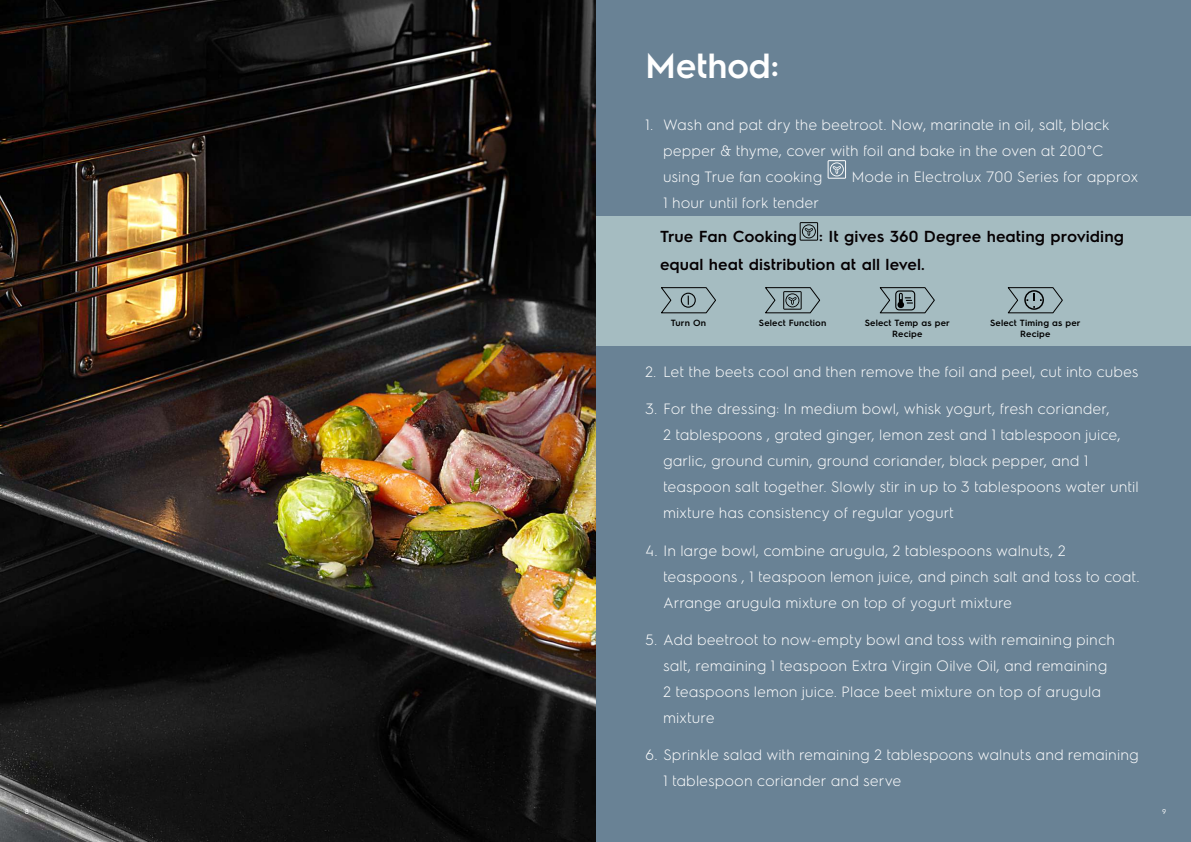
<style>
.page{position:relative;width:1191px;height:842px;background:#698295}
.page>*{position:absolute;margin:0;border:0;box-sizing:border-box;transform-origin:0 0}
.t1{font:600 35px "Electrolux Sans";letter-spacing:-.015em;color:#fff}
.t2{font:600 16px/27.2px "Electrolux Sans";letter-spacing:.005em;color:#050002}
.t3{font:300 15px/26px "Electrolux Sans";color:#fff}
.t4{font:600 9px/11px "Electrolux Sans";letter-spacing:.015em;color:#000;text-align:center}
.t5{font:7px "Electrolux Sans";color:#fff}
</style>
<div class="page">
<div style="left:595px;top:216px;width:596px;height:130px;background:#a5bcc1"></div>
<img style="left:0;top:0;width:595px;height:842px">
<svg style="left:827px;top:160px;width:19px;height:19px"></svg>
<svg style="left:799px;top:222px;width:19px;height:19px"></svg>
<svg style="left:661px;top:287px;width:55px;height:27px"></svg>
<svg style="left:879px;top:287px;width:56px;height:27px"></svg>
<svg style="left:1007px;top:287px;width:56px;height:27px"></svg>
<svg style="left:765px;top:287px;width:55px;height:27px"></svg>
<h1 class="t1" style="left:645px;top:41px;width:135px">Method:</h1>
<p class="t3" style="left:663px;top:111px;width:448px;text-indent:-18px">1. Wash and pat dry the beetroot. Now, marinate in oil, salt, black pepper &amp; thyme, cover with foil and bake in the oven at 200°C using True fan cooking</p>
<p class="t3" style="left:851px;top:163px;width:289px">Mode in Electrolux 700 Series for approx</p>
<p class="t3" style="left:663px;top:189px;width:158px">1 hour until fork tender</p>
<p class="t2" style="left:660px;top:222px;width:465px;text-indent:159px">: It gives 360 Degree heating providing equal heat distribution at all level.</p>
<p class="t2" style="left:660px;top:222px;width:139px">True Fan Cooking</p>
<p class="t4" style="left:671px;top:317px;width:37px">Turn On</p>
<p class="t4" style="left:864px;top:317px;width:87px">Select Temp as per<br>Recipe</p>
<p class="t4" style="left:990px;top:317px;width:92px">Select Timing as per<br>Recipe</p>
<p class="t4" style="left:759px;top:317px;width:69px">Select Function</p>
<p class="t3" style="left:645px;top:358px;width:495px">2. Let the beets cool and then remove the foil and peel, cut into cubes</p>
<p class="t3" style="left:663px;top:395px;width:477px;text-indent:-18px">3. For the dressing: In medium bowl, whisk yogurt, fresh coriander,<br>2 tablespoons , grated ginger, lemon zest and 1 tablespoon juice, garlic, ground cumin, ground coriander, black pepper, and 1 teaspoon salt together. Slowly stir in up to 3 tablespoons water until mixture has consistency of regular yogurt</p>
<p class="t3" style="left:663px;top:536px;width:478px;text-indent:-18px">4. In large bowl, combine arugula, 2 tablespoons walnuts, 2 teaspoons , 1 teaspoon lemon juice, and pinch salt and toss to coat.<br>Arrange arugula mixture on top of yogurt mixture</p>
<p class="t3" style="left:663px;top:626px;width:453px;text-indent:-18px">5. Add beetroot to now-empty bowl and toss with remaining pinch salt, remaining 1 teaspoon Extra Virgin Oilve Oil, and remaining 2 teaspoons lemon juice. Place beet mixture on top of arugula mixture</p>
<p class="t3" style="left:663px;top:741px;width:477px;text-indent:-18px">6. Sprinkle salad with remaining 2 tablespoons walnuts and remaining<br>1 tablespoon coriander and serve</p>
<p class="t5" style="left:25px;top:806px;width:6px">8</p>
<p class="t5" style="left:1162px;top:806px;width:6px">9</p>
</div>
